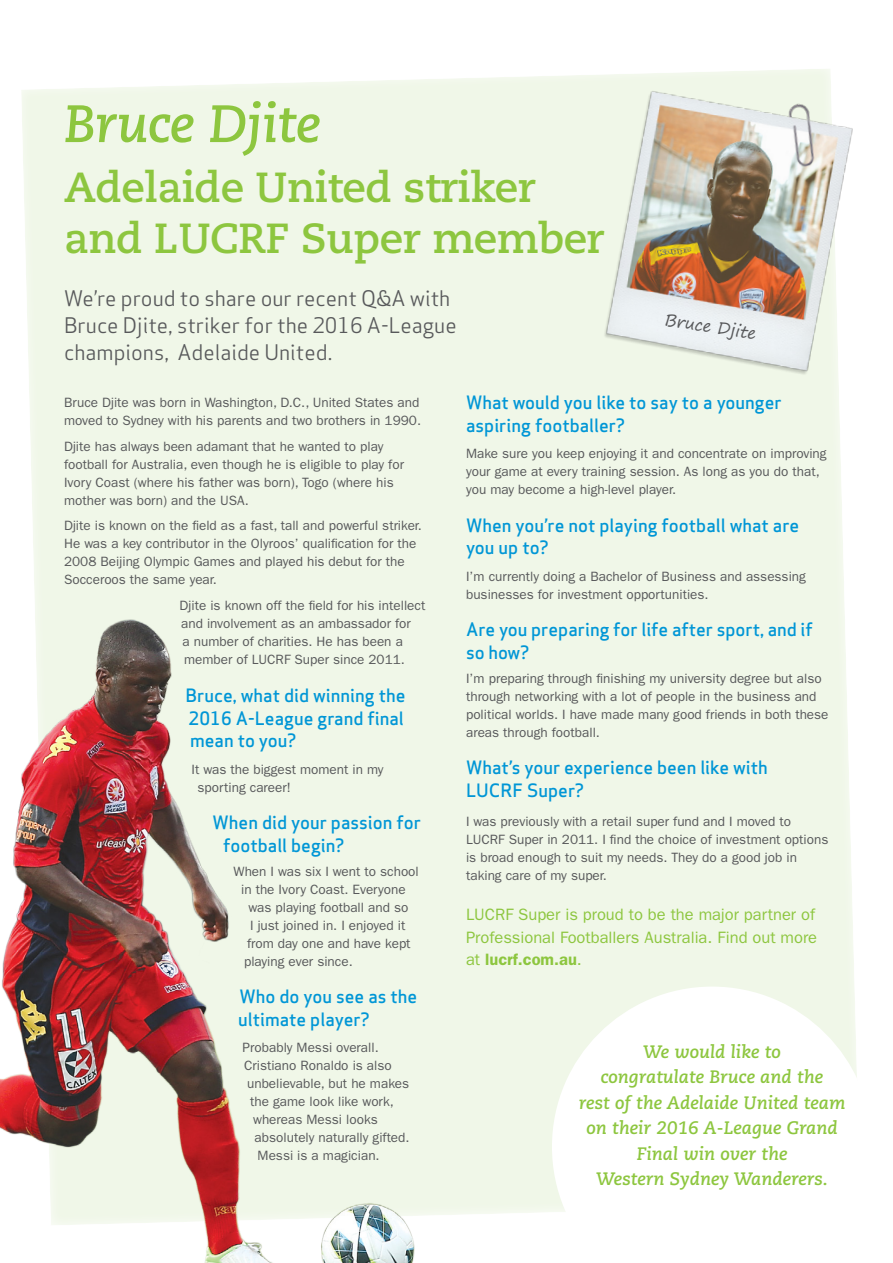
<style>
.page{position:relative;width:893px;height:1263px;background:#fff}
.page>*{position:absolute;margin:0;border:0;box-sizing:border-box;transform-origin:0 0}
.Heading_1{font:italic 700 52.5px "Caecilia LT Std";letter-spacing:-.01em;color:#8dc63f}
.Heading_1-2{font:700 42px/51px "Caecilia LT Std";letter-spacing:-.01em;color:#8dc63f}
.Intro_para{font:21px/27px "Apex Sans";color:#58595b}
.SUBHEAD_BLUE_12pt{font:500 18px/22.5px "Apex Sans";color:#0096d6}
.Body{font:italic 700 18px/25.5px "Caecilia LT Std";color:#8dc63f;text-align:center}
.Body-2{font:500 18px/22.5px "Apex Sans";color:#0096d6}
.Body-3{font:16.5px/22.5px "ITC Franklin Gothic Std";color:#8dc63f}
.Heading_1-3{font:16.5px "Segoe Print";color:#58595b}
.Body-4{font:13.5px/18px "ITC Franklin Gothic Std";color:#58595b}
.s1{font-weight:600}
</style>
<div class="page">
<div style="left:22px;top:69px;width:832px;height:1146px;background:#f0f7e8"></div>
<img style="left:594px;top:78px;width:260px;height:312px">
<img style="left:0;top:607px;width:438px;height:656px">
<svg style="left:552px;top:986px;width:305px;height:229px"></svg>
<p class="Heading_1" style="left:64px;top:93px;width:258px">Bruce Djite</p>
<p class="Heading_1-2" style="left:64px;top:162px;width:542px">Adelaide United striker and LUCRF Super member</p>
<p class="Intro_para" style="left:64px;top:283px;width:394px">We’re proud to share our recent Q&amp;A with<br>Bruce Djite, striker for the 2016 A-League champions, Adelaide United.</p>
<p class="Heading_1-3" style="left:667px;top:305px;width:94px;rotate:9deg">Bruce Djite</p>
<p class="Body-4" style="left:64px;top:394px;width:358px">Bruce Djite was born in Washington, D.C., United States and moved to Sydney with his parents and two brothers in 1990.</p>
<p class="Body-4" style="left:64px;top:437px;width:341px">Djite has always been adamant that he wanted to play football for Australia, even though he is eligible to play for Ivory Coast (where his father was born), Togo (where his mother was born) and the USA.</p>
<p class="Body-4" style="left:64px;top:517px;width:359px">Djite is known on the field as a fast, tall and powerful striker.<br>He was a key contributor in the Olyroos’ qualification for the 2008 Beijing Olympic Games and played his debut for the Socceroos the same year.</p>
<p class="Body-4" style="left:180px;top:596px;width:247px">Djite is known off the field for his intellect and involvement as an ambassador for<br>a number of charities. He has been a member of LUCRF Super since 2011.</p>
<p class="SUBHEAD_BLUE_12pt" style="left:186px;top:682px;width:221px;text-align:justify">Bruce, what did winning the 2016 A-League grand final mean to you?</p>
<p class="Body-4" style="left:198px;top:760px;width:187px;text-indent:-6px">It was the biggest moment in my sporting career!</p>
<p class="SUBHEAD_BLUE_12pt" style="left:223px;top:809px;width:199px;text-indent:-10px">When did your passion for football begin?</p>
<p class="Body-4" style="left:234px;top:862px;width:187px">When I was six I went to school</p>
<p class="Body-4" style="left:241px;top:880px;width:166px">in the Ivory Coast. Everyone</p>
<p class="Body-4" style="left:249px;top:898px;width:161px">was playing football and so</p>
<p class="Body-4" style="left:250px;top:916px;width:157px">I just joined in. I enjoyed it</p>
<p class="Body-4" style="left:247px;top:934px;width:165px">from day one and have kept</p>
<p class="Body-4" style="left:244px;top:952px;width:110px">playing ever since.</p>
<p class="SUBHEAD_BLUE_12pt" style="left:238px;top:983px;width:181px">Who do you see as the ultimate player?</p>
<p class="Body-4" style="left:243px;top:1039px;width:138px">Probably Messi overall.</p>
<p class="Body-4" style="left:244px;top:1057px;width:149px">Cristiano Ronaldo is also</p>
<p class="Body-4" style="left:247px;top:1075px;width:163px">unbelievable, but he makes</p>
<p class="Body-4" style="left:250px;top:1093px;width:145px">the game look like work,</p>
<p class="Body-4" style="left:253px;top:1111px;width:126px">whereas Messi looks</p>
<p class="Body-4" style="left:255px;top:1129px;width:156px">absolutely naturally gifted.</p>
<p class="Body-4" style="left:258px;top:1147px;width:124px">Messi is a magician.</p>
<p class="SUBHEAD_BLUE_12pt" style="left:466px;top:389px;width:317px">What would you like to say to a younger aspiring footballer?</p>
<p class="Body-4" style="left:466px;top:445px;width:362px">Make sure you keep enjoying it and concentrate on improving your game at every training session. As long as you do that, you may become a high-level player.</p>
<p class="SUBHEAD_BLUE_12pt" style="left:466px;top:512px;width:335px">When you’re not playing football what are you up to?</p>
<p class="Body-4" style="left:466px;top:567px;width:341px">I’m currently doing a Bachelor of Business and assessing businesses for investment opportunities.</p>
<p class="Body-2" style="left:466px;top:616px;width:348px">Are you preparing for life after sport, and if so how?</p>
<p class="Body-4" style="left:466px;top:669px;width:364px">I’m preparing through finishing my university degree but also through networking with a lot of people in the business and political worlds. I have made many good friends in both these areas through football.</p>
<p class="SUBHEAD_BLUE_12pt" style="left:466px;top:754px;width:303px">What’s your experience been like with<br>LUCRF Super?</p>
<p class="Body-4" style="left:466px;top:812px;width:364px">I was previously with a retail super fund and I moved to LUCRF Super in 2011. I find the choice of investment options is broad enough to suit my needs. They do a good job in taking care of my super.</p>
<p class="Body-3" style="left:466px;top:904px;width:353px">LUCRF Super is proud to be the major partner of<br>Professional Footballers Australia. Find out more at <span class="s1">lucrf.com.au</span>.</p>
<p class="Body" style="left:579px;top:1039px;width:268px">We would like to<br>congratulate Bruce and the<br>rest of the Adelaide United team on their 2016 A-League Grand<br>Final win over the<br>Western Sydney Wanderers.</p>
</div>
